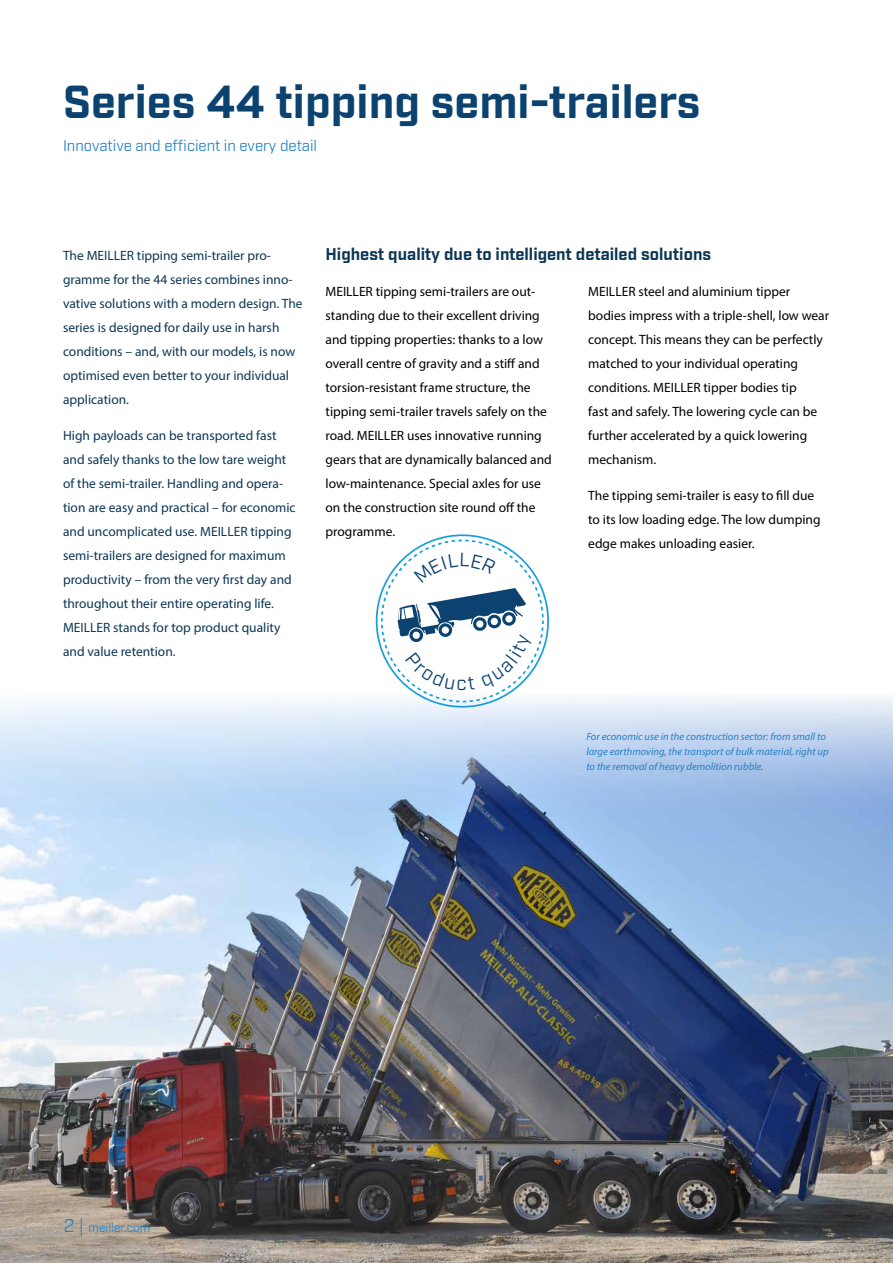
<style>
.page{position:relative;width:893px;height:1263px;background:#fff}
.page>*{position:absolute;margin:0;border:0;box-sizing:border-box;transform-origin:0 0}
.t1{font:700 45px "Industry";color:#0c4270}
.t2{font:700 16.5px "Industry";color:#0d3755}
.t3{font:15px "Industry";color:#2581c4}
.t4{font:13.5px/24px "Myriad Pro";color:#000}
.t5{font:13.5px/24px "Myriad Pro";color:#0d3755}
.t6{font:12px "Industry";color:#2581c4}
.t7{font:italic 10.5px/15px "Myriad Pro";color:#2581c4}
.s1{font-size:18px}
</style>
<div class="page">
<img style="left:0;top:696px;width:893px;height:567px">
<svg style="left:368px;top:534px;width:187px;height:182px"></svg>
<h1 class="t1" style="left:63px;top:74px;width:639px">Series 44 tipping semi-trailers</h1>
<p class="t3" style="left:63px;top:136px;width:256px">Innovative and efficient in every detail</p>
<p class="t5" style="left:63px;top:243px;width:241px">The MEILLER tipping semi-trailer pro&shy;gramme for the 44 series combines inno&shy;vative solutions with a modern design. The series is designed for daily use in harsh conditions – and, with our models, is now optimised even better to your individual application.</p>
<p class="t5" style="left:63px;top:423px;width:234px">High payloads can be transported fast and safely thanks to the low tare weight of the semi-trailer. Handling and opera&shy;tion are easy and practical – for economic and uncomplicated use. MEILLER tipping semi-trailers are designed for maximum productivity – from the very first day and throughout their entire operating life.<br>MEILLER stands for top product quality and value retention.</p>
<p class="t2" style="left:326px;top:244px;width:387px">Highest quality due to intelligent detailed solutions</p>
<p class="t4" style="left:588px;top:279px;width:242px">MEILLER steel and aluminium tipper bodies impress with a triple-shell, low wear concept. This means they can be perfectly matched to your individual operating conditions. MEILLER tipper bodies tip<br>fast and safely. The lowering cycle can be further accelerated by a quick lowering mechanism.</p>
<p class="t4" style="left:588px;top:483px;width:234px">The tipping semi-trailer is easy to fill due to its low loading edge. The low dumping edge makes unloading easier.</p>
<p class="t4" style="left:326px;top:279px;width:228px">MEILLER tipping semi-trailers are out&shy;standing due to their excellent driving and tipping properties: thanks to a low overall centre of gravity and a stiff and torsion-resistant frame structure, the tipping semi-trailer travels safely on the road. MEILLER uses innovative running gears that are dynamically balanced and low-maintenance. Special axles for use on the construction site round off the programme.</p>
<p class="t7" style="left:586px;top:729px;width:244px">For economic use in the construction sector: from small to large earthmoving, the transport of bulk material, right up to the removal of heavy demolition rubble.</p>
<p class="t6" style="left:64px;top:1220px;width:88px"><span class="s1">2 |</span> meiller.com</p>
</div>
